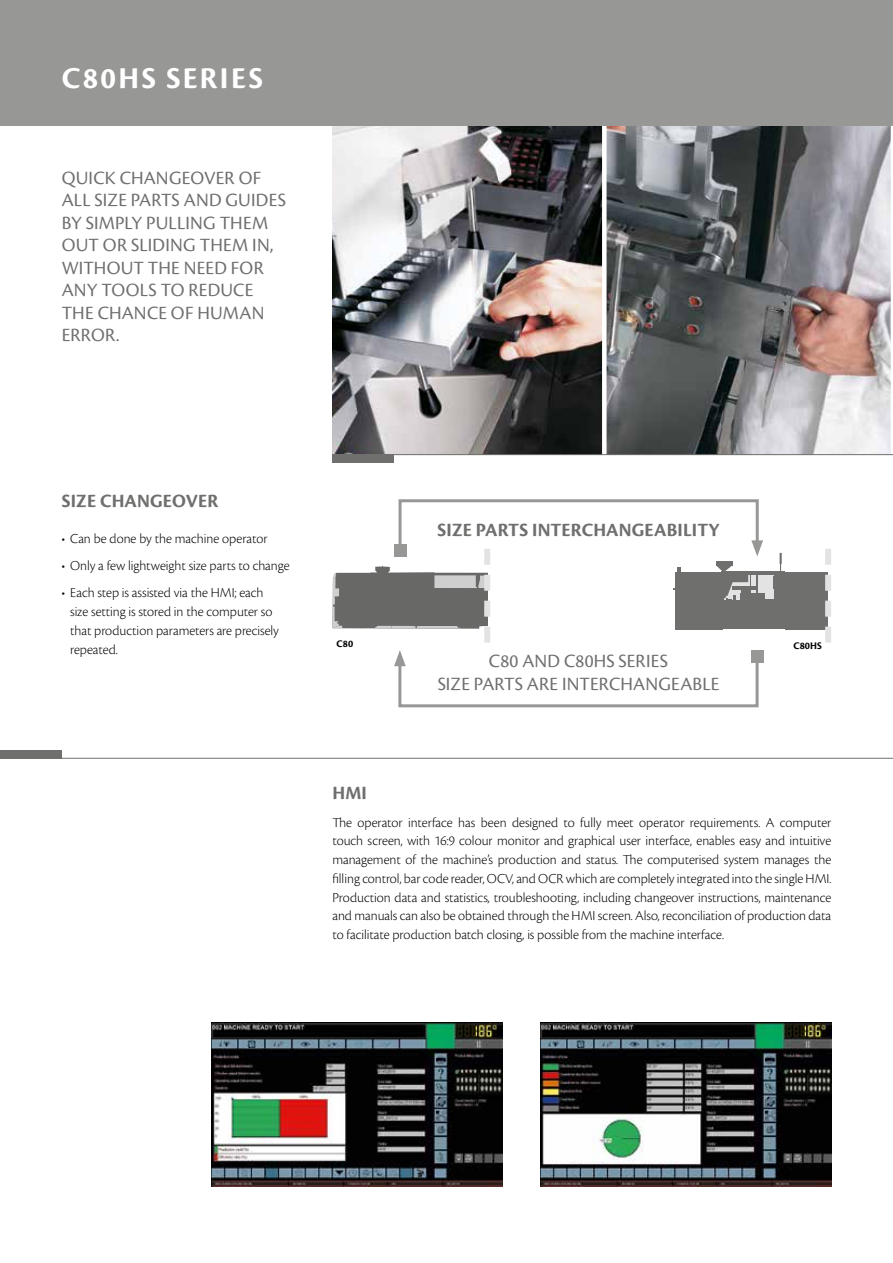
<style>
.page{position:relative;width:893px;height:1263px;background:#fff}
.page>*{position:absolute;margin:0;border:0;box-sizing:border-box;transform-origin:0 0}
.t1{font:31.5px "Cronos Pro Bold Subh";letter-spacing:.075em;color:#fff}
.t2{font:19.5px/22.5px "Cronos Pro Subh";letter-spacing:.01em;color:#6f6f6e}
.t3{font:19.5px "Cronos Pro Bold Subh";letter-spacing:.005em;color:#6f6f6e}
.t4{font:14.25px/18.8px "Cronos Pro Lt Subh";color:#000}
.t5{font:10.5px "Cronos Pro Bold Subh";color:#000}
</style>
<div class="page">
<img style="left:607px;top:126px;width:284px;height:328px">
<img style="left:332px;top:126px;width:270px;height:328px">
<div style="left:332px;top:454px;width:62px;height:8px;background:#6f6f6e"></div>
<div style="left:0;top:750px;width:62px;height:9px;background:#6f6f6e"></div>
<div style="left:0;top:0;width:893px;height:126px;background:#979796"></div>
<hr style="left:332px;top:454px;width:561px;height:1px;background:#6f6f6e">
<hr style="left:0;top:758px;width:893px;height:1px;background:#6f6f6e">
<div style="left:751px;top:650px;width:12px;height:12px;background:#979796"></div>
<svg style="left:394px;top:650px;width:366px;height:58px"></svg>
<div style="left:785px;top:572px;width:42px;height:57px;background:#6f6f6e"></div>
<svg style="left:825px;top:549px;width:6px;height:94px"></svg>
<svg style="left:332px;top:499px;width:453px;height:144px"></svg>
<img style="left:212px;top:1023px;width:290px;height:163px">
<img style="left:541px;top:1023px;width:290px;height:163px">
<h1 class="t1" style="left:62px;top:60px;width:203px">C80HS SERIES</h1>
<h2 class="t2" style="left:62px;top:166px;width:226px">QUICK CHANGEOVER OF<br>ALL SIZE PARTS AND GUIDES<br>BY SIMPLY PULLING THEM<br>OUT OR SLIDING THEM IN,<br>WITHOUT THE NEED FOR<br>ANY TOOLS TO REDUCE<br>THE CHANCE OF HUMAN<br>ERROR.</h2>
<h2 class="t3" style="left:62px;top:490px;width:158px">SIZE CHANGEOVER</h2>
<p class="t4" style="left:62px;top:529px;width:207px">• Can be done by the machine operator</p>
<p class="t4" style="left:62px;top:556px;width:230px">• Only a few lightweight size parts to change</p>
<p class="t4" style="left:70px;top:583px;width:210px;text-indent:-9px">• Each step is assisted via the HMI; each size setting is stored in the computer so that production parameters are precisely repeated.</p>
<h2 class="t3" style="left:438px;top:518px;width:283px">SIZE PARTS INTERCHANGEABILITY</h2>
<p class="t5" style="left:337px;top:637px;width:18px">C80</p>
<p class="t5" style="left:794px;top:639px;width:30px">C80HS</p>
<h2 class="t2" style="left:438px;top:650px;width:283px;text-align:center">C80 AND C80HS SERIES<br>SIZE PARTS ARE INTERCHANGEABLE</h2>
<h2 class="t3" style="left:332px;top:782px;width:36px">HMI</h2>
<p class="t4" style="left:332px;top:813px;width:500px;text-align:justify">The operator interface has been designed to fully meet operator requirements. A computer touch screen, with 16:9 colour monitor and graphical user interface, enables easy and intuitive management of the machine’s production and status. The computerised system manages the filling control, bar code reader, OCV, and OCR which are completely integrated into the single HMI.<br>Production data and statistics, troubleshooting, including changeover instructions, maintenance and manuals can also be obtained through the HMI screen. Also, reconciliation of production data to facilitate production batch closing, is possible from the machine interface.</p>
</div>
